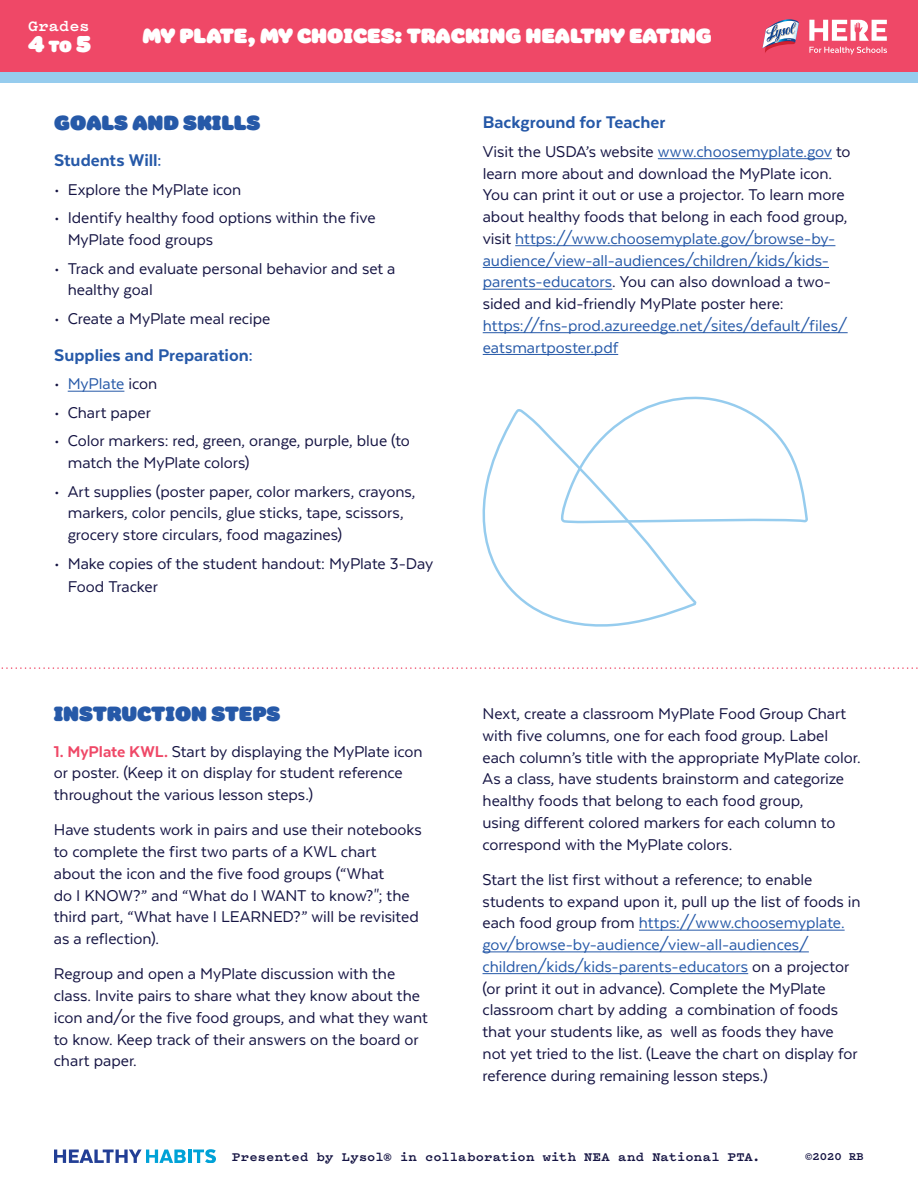
<style>
.page{position:relative;width:918px;height:1188px;background:#fff}
.page>*{position:absolute;margin:0;border:0;box-sizing:border-box;transform-origin:0 0}
.t1{font:22.5px "Colette Ultra Jumbo";color:#fff}
.t2{font:21px "Colette Ultra Jumbo";color:#fff}
.Page_-_Title{font:21px "Colette Ultra Jumbo";color:#2659a8}
.Page_-_Head_Blue_13{font:800 19.5px "Texta";color:#2659a8}
.Page_-_BC{font:18px/21.8px "Texta";letter-spacing:-.005em;color:#151443}
.t3{font:18px "Texta";letter-spacing:-.005em;color:#2659a8}
.t4{font:700 16.5px "Pitch";letter-spacing:.015em;color:#fff}
.t5{font:700 13.5px "Pitch";letter-spacing:.015em;color:#151443}
.t6{font:700 12px "Pitch";color:#151443}
.s1{font-size:16.5px}
.s2{color:#151443}
.s3{font-weight:800;color:#ef4867}
.s4{color:#2659a8}
</style>
<div class="page">
<div style="left:0;top:0;width:918px;height:74px;background:#ef4867"></div>
<svg style="left:809px;top:20px;width:78px;height:21px"></svg>
<svg style="left:809px;top:47px;width:78px;height:7px"></svg>
<svg style="left:762px;top:19px;width:37px;height:34px"></svg>
<div style="left:0;top:72px;width:918px;height:11px;background:#96ccee"></div>
<hr style="left:68px;top:391px;width:56px;height:1px;background:#2659a8">
<hr style="left:658px;top:158px;width:174px;height:1px;background:#2659a8">
<hr style="left:515px;top:245px;width:320px;height:1px;background:#2659a8">
<hr style="left:483px;top:267px;width:346px;height:1px;background:#2659a8">
<hr style="left:483px;top:289px;width:129px;height:1px;background:#2659a8">
<hr style="left:483px;top:332px;width:365px;height:1px;background:#2659a8">
<hr style="left:483px;top:354px;width:135px;height:1px;background:#2659a8">
<svg style="left:1px;top:667px;width:917px;height:2px"></svg>
<hr style="left:639px;top:930px;width:206px;height:1px;background:#2659a8">
<hr style="left:483px;top:951px;width:326px;height:1px;background:#2659a8">
<hr style="left:483px;top:973px;width:265px;height:1px;background:#2659a8">
<svg style="left:483px;top:409px;width:214px;height:218px"></svg>
<svg style="left:560px;top:397px;width:248px;height:128px"></svg>
<svg style="left:54px;top:1149px;width:162px;height:14px"></svg>
<p class="t4" style="left:28px;top:15px;width:63px">Grades</p>
<p class="t1" style="left:28px;top:27px;width:65px">4 <span class="s1">TO</span> 5</p>
<p class="t2" style="left:143px;top:20px;width:571px">MY PLATE, MY CHOICES: TRACKING HEALTHY EATING</p>
<p class="Page_-_Title" style="left:54px;top:106px;width:208px">GOALS AND SKILLS</p>
<p class="Page_-_Head_Blue_13" style="left:54px;top:151px;width:109px">Students Will:</p>
<p class="Page_-_BC" style="left:54px;top:179px;width:189px">• Explore the MyPlate icon</p>
<p class="Page_-_BC" style="left:68px;top:207px;width:309px;text-indent:-14px">• Identify healthy food options within the five<br>MyPlate food groups</p>
<p class="Page_-_BC" style="left:68px;top:257px;width:329px;text-indent:-14px">• Track and evaluate personal behavior and set a healthy goal</p>
<p class="Page_-_BC" style="left:54px;top:308px;width:218px">• Create a MyPlate meal recipe</p>
<p class="Page_-_Head_Blue_13" style="left:54px;top:345px;width:200px">Supplies and Preparation:</p>
<p class="t3" style="left:54px;top:375px;width:105px"><span class="s2">•</span> MyPlate <span class="s2">icon</span></p>
<p class="Page_-_BC" style="left:54px;top:401px;width:98px">• Chart paper</p>
<p class="Page_-_BC" style="left:68px;top:430px;width:344px;text-indent:-14px">• Color markers: red, green, orange, purple, blue (to match the MyPlate colors)</p>
<p class="Page_-_BC" style="left:68px;top:480px;width:349px;text-indent:-14px">• Art supplies (poster paper, color markers, crayons, markers, color pencils, glue sticks, tape, scissors, grocery store circulars, food magazines)</p>
<p class="Page_-_BC" style="left:68px;top:551px;width:367px;line-height:23.4px;text-indent:-14px">• Make copies of the student handout: MyPlate 3-Day<br>Food Tracker</p>
<p class="Page_-_Title" style="left:54px;top:698px;width:228px">INSTRUCTION STEPS</p>
<p class="Page_-_BC" style="left:54px;top:740px;width:370px"><span class="s3">1. MyPlate KWL.</span> Start by displaying the MyPlate icon or poster. (Keep it on display for student reference throughout the various lesson steps.)</p>
<p class="Page_-_BC" style="left:54px;top:819px;width:370px">Have students work in pairs and use their notebooks to complete the first two parts of a KWL chart about the icon and the five food groups (“What<br>do I KNOW?” and “What do I WANT to know?"; the third part, “What have I LEARNED?” will be revisited as a reflection).</p>
<p class="Page_-_BC" style="left:54px;top:963px;width:376px">Regroup and open a MyPlate discussion with the class. Invite pairs to share what they know about the icon and/or the five food groups, and what they want to know. Keep track of their answers on the board or chart paper.</p>
<p class="Page_-_Head_Blue_13" style="left:483px;top:112px;width:184px">Background for Teacher</p>
<p class="Page_-_BC" style="left:483px;top:140px;width:369px">Visit the USDA’s website <span class="s4">www.choosemyplate.gov</span> to learn more about and download the MyPlate icon.<br>You can print it out or use a projector. To learn more about healthy foods that belong in each food group, visit <span class="s4">https://www.choosemyplate.gov/browse-by&shy;audience/view-all-audiences/children/kids/kids&shy;parents-educators</span>. You can also download a two&shy;sided and kid-friendly MyPlate poster here: <span class="s4">https://fns-prod.azureedge.net/sites/default/files/ eatsmartposter.pdf</span></p>
<p class="Page_-_BC" style="left:483px;top:703px;width:380px">Next, create a classroom MyPlate Food Group Chart with five columns, one for each food group. Label each column’s title with the appropriate MyPlate color.<br>As a class, have students brainstorm and categorize healthy foods that belong to each food group,<br>using different colored markers for each column to correspond with the MyPlate colors.</p>
<p class="Page_-_BC" style="left:483px;top:868px;width:380px">Start the list first without a reference; to enable students to expand upon it, pull up the list of foods in each food group from <span class="s4">https://www.choosemyplate. gov/browse-by-audience/view-all-audiences/ children/kids/kids-parents-educators</span> on a projector (or print it out in advance). Complete the MyPlate classroom chart by adding a combination of foods that your students like, as well as foods they have not yet tried to the list. (Leave the chart on display for reference during remaining lesson steps.)</p>
<p class="t5" style="left:232px;top:1147px;width:530px">Presented by Lysol® in collaboration with NEA and National PTA.</p>
<p class="t6" style="left:805px;top:1148px;width:60px">©2020 RB</p>
</div>
